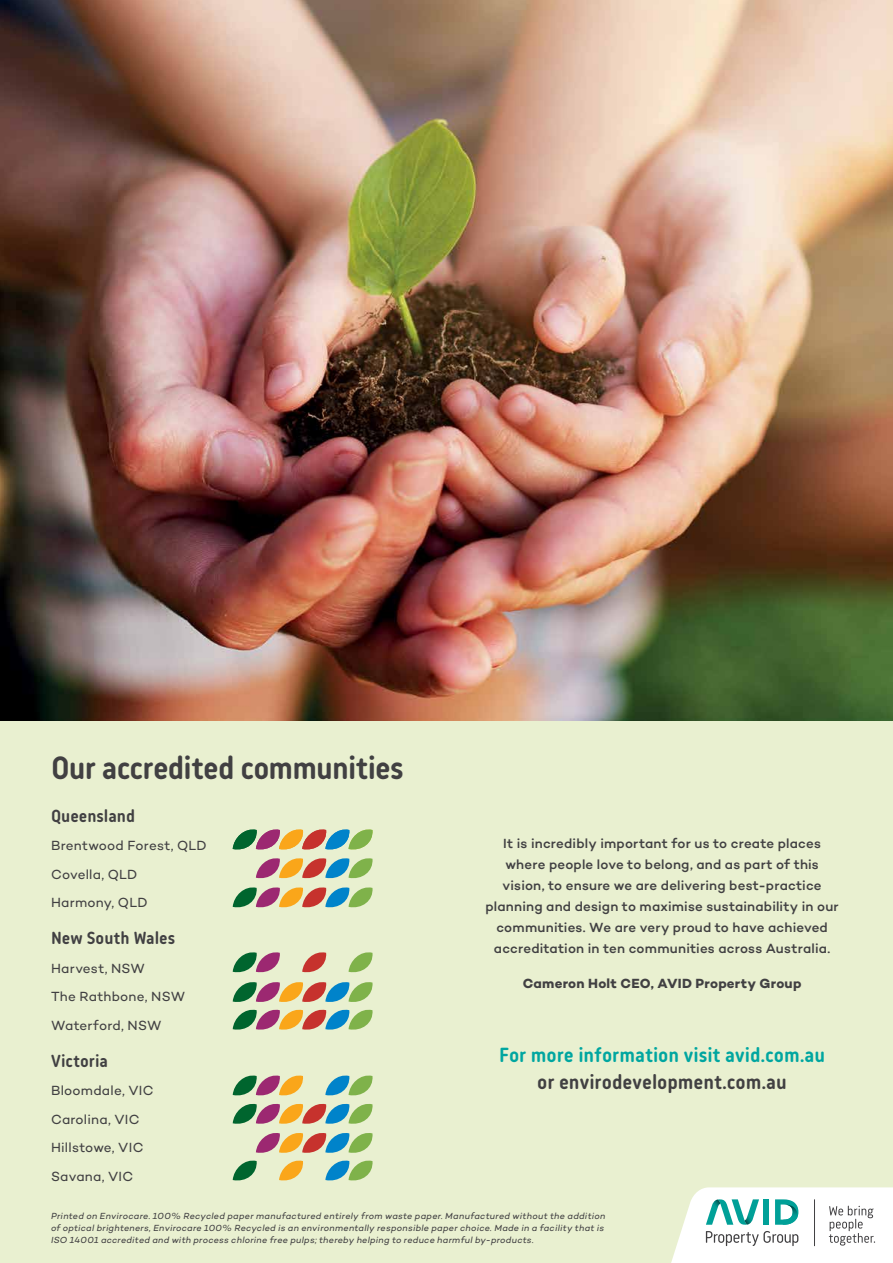
<style>
.page{position:relative;width:893px;height:1263px;background:#fff}
.page>*{position:absolute;margin:0;border:0;box-sizing:border-box;transform-origin:0 0}
.t1{font:700 33px "Korb";letter-spacing:-.02em;color:#414042}
.t2{font:700 21px "Korb";color:#00a6a0}
.t3{font:700 21px "Korb";color:#414042}
.t4{font:700 18px "Korb";color:#414042}
.t5{font:500 13.5px/21px "Campton";letter-spacing:.015em;color:#414042;text-align:center}
.t6{font:13.5px/28.5px "Campton";letter-spacing:.015em;color:#414042}
.t7{font:700 13.5px "Campton";letter-spacing:.015em;color:#414042}
.t8{font:italic 9px/12px "Campton";letter-spacing:.03em;color:#414042}
</style>
<div class="page">
<div style="left:0;top:712px;width:893px;height:551px;background:#e9f0d0"></div>
<img style="left:0;top:0;width:893px;height:720px">
<svg style="left:233px;top:982px;width:140px;height:48px"></svg>
<svg style="left:233px;top:1075px;width:140px;height:106px"></svg>
<svg style="left:233px;top:952px;width:47px;height:21px"></svg>
<svg style="left:302px;top:952px;width:25px;height:21px"></svg>
<svg style="left:349px;top:952px;width:24px;height:21px"></svg>
<svg style="left:233px;top:829px;width:140px;height:79px"></svg>
<svg style="left:671px;top:1187px;width:222px;height:76px"></svg>
<hr style="left:814px;top:1199px;width:1px;height:47px;background:#414042">
<h1 class="t1" style="left:51px;top:749px;width:354px">Our accredited communities</h1>
<h3 class="t4" style="left:51px;top:805px;width:86px">Queensland</h3>
<h3 class="t6" style="left:51px;top:831px;width:157px">Brentwood Forest, QLD<br>Covella, QLD<br>Harmony, QLD</h3>
<h3 class="t4" style="left:51px;top:928px;width:126px">New South Wales</h3>
<h3 class="t6" style="left:51px;top:953px;width:136px">Harvest, NSW<br>The Rathbone, NSW<br>Waterford, NSW</h3>
<h3 class="t4" style="left:51px;top:1050px;width:59px">Victoria</h3>
<h3 class="t6" style="left:51px;top:1076px;width:104px">Bloomdale, VIC<br>Carolina, VIC<br>Hillstowe, VIC<br>Savana, VIC</h3>
<p class="t8" style="left:51px;top:1209px;width:556px">Printed on Envirocare. 100% Recycled paper manufactured entirely from waste paper. Manufactured without the addition of optical brighteners, Envirocare 100% Recycled is an environmentally responsible paper choice. Made in a facility that is<br>ISO 14001 accredited and with process chlorine free pulps; thereby helping to reduce harmful by-products.</p>
<p class="t5" style="left:485px;top:833px;width:355px">It is incredibly important for us to create places where people love to belong, and as part of this vision, to ensure we are delivering best-practice planning and design to maximise sustainability in our communities. We are very proud to have achieved accreditation in ten communities across Australia.</p>
<h3 class="t7" style="left:523px;top:975px;width:280px">Cameron Holt CEO, AVID Property Group</h3>
<h2 class="t2" style="left:499px;top:1043px;width:328px">For more information visit avid.com.au</h2>
<h2 class="t3" style="left:537px;top:1070px;width:251px">or envirodevelopment.com.au</h2>
</div>
